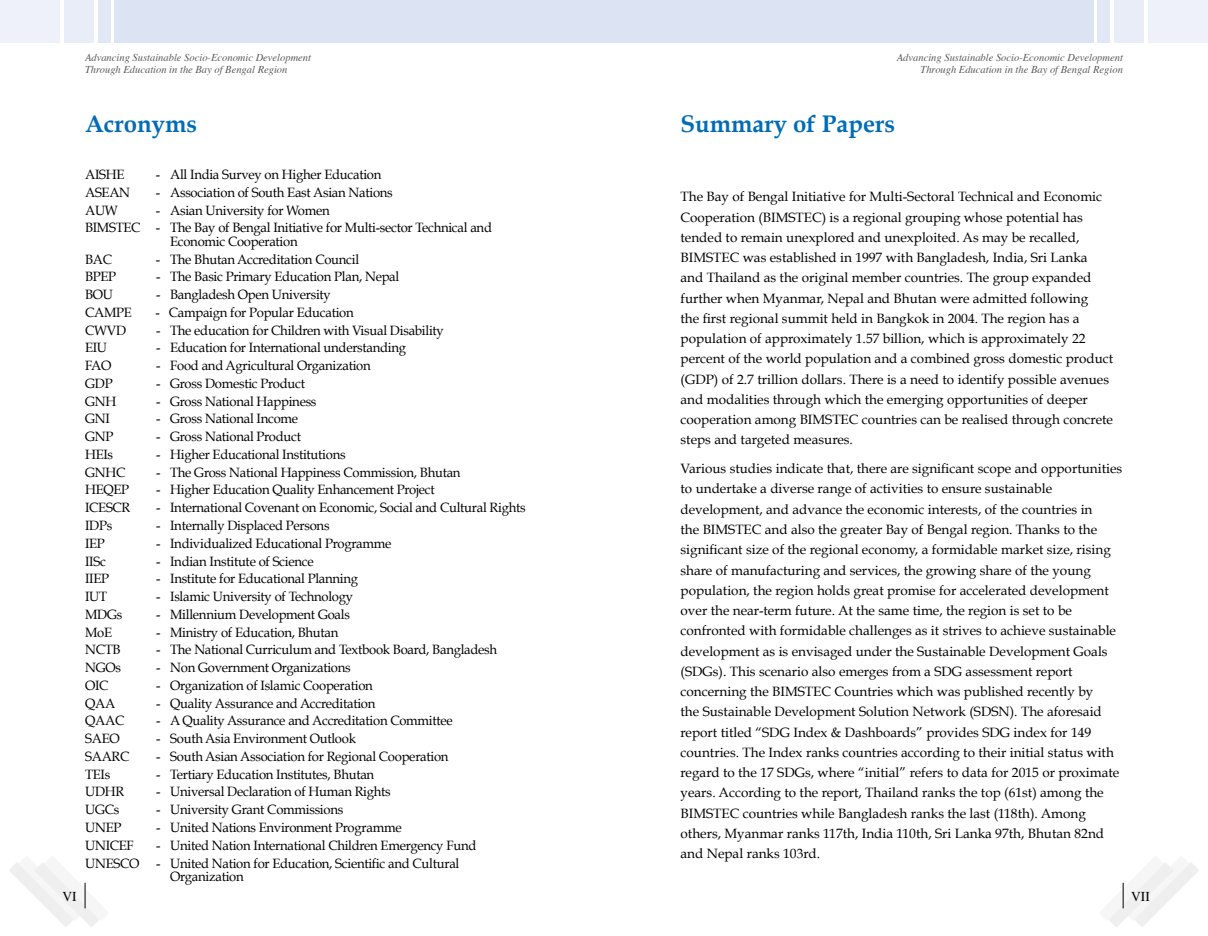
<style>
.page{position:relative;width:1208px;height:936px;background:#fff}
.page>*{position:absolute;margin:0;border:0;box-sizing:border-box;transform-origin:0 0}
.t1{font:700 24px "Book Antiqua";color:#006cb7}
.t2{font:13.5px/20.2px "Book Antiqua";color:#000}
.t3{font:13.5px/17.7px "Book Antiqua";letter-spacing:-.02em;color:#000}
.t4{font:13.5px "Times";color:#000}
.t5{font:italic 10.5px/12px "Times";color:#58595b;text-align:right}
</style>
<div class="page">
<div style="left:115px;top:0;width:489px;height:43px;background:#dce3f3"></div>
<div style="left:0;top:0;width:59px;height:43px;background:#eef1f9"></div>
<div style="left:64px;top:0;width:29px;height:43px;background:#e9edf7"></div>
<div style="left:98px;top:0;width:12px;height:43px;background:#e1e7f5"></div>
<div style="left:604px;top:0;width:489px;height:43px;background:#dce3f3"></div>
<div style="left:1148px;top:0;width:60px;height:43px;background:#eef1f9"></div>
<div style="left:1114px;top:0;width:30px;height:43px;background:#e9edf7"></div>
<div style="left:1097px;top:0;width:13px;height:43px;background:#e1e7f5"></div>
<svg style="left:9px;top:863px;width:90px;height:64px"></svg>
<svg style="left:1109px;top:863px;width:90px;height:64px"></svg>
<p class="t5" style="left:85px;top:51px;width:228px;text-align:left">Advancing Sustainable Socio-Economic Development<br>Through Education in the Bay of Bengal Region</p>
<p class="t5" style="left:897px;top:51px;width:228px">Advancing Sustainable Socio-Economic Development<br>Through Education in the Bay of Bengal Region</p>
<p class="t4" style="left:63px;top:883px;width:16px">VI</p>
<h1 class="t1" style="left:85px;top:110px;width:114px">Acronyms</h1>
<h1 class="t1" style="left:680px;top:110px;width:216px">Summary of Papers</h1>
<p class="t2" style="left:85px;top:164px;width:41px">AISHE</p>
<p class="t3" style="left:156px;top:165px;width:227px">- All India Survey on Higher Education</p>
<p class="t2" style="left:85px;top:182px;width:47px">ASEAN</p>
<p class="t3" style="left:156px;top:183px;width:238px">- Association of South East Asian Nations</p>
<p class="t2" style="left:85px;top:200px;width:34px">AUW</p>
<p class="t2" style="left:680px;top:186px;width:434px">The Bay of Bengal Initiative for Multi-Sectoral Technical and Economic Cooperation (BIMSTEC) is a regional grouping whose potential has tended to remain unexplored and unexploited. As may be recalled, BIMSTEC was established in 1997 with Bangladesh, India, Sri Lanka and Thailand as the original member countries. The group expanded further when Myanmar, Nepal and Bhutan were admitted following<br>the first regional summit held in Bangkok in 2004. The region has a population of approximately 1.57 billion, which is approximately 22 percent of the world population and a combined gross domestic product (GDP) of 2.7 trillion dollars. There is a need to identify possible avenues and modalities through which the emerging opportunities of deeper cooperation among BIMSTEC countries can be realised through concrete steps and targeted measures.</p>
<p class="t2" style="left:680px;top:458px;width:443px">Various studies indicate that, there are significant scope and opportunities to undertake a diverse range of activities to ensure sustainable development, and advance the economic interests, of the countries in<br>the BIMSTEC and also the greater Bay of Bengal region. Thanks to the significant size of the regional economy, a formidable market size, rising share of manufacturing and services, the growing share of the young population, the region holds great promise for accelerated development over the near-term future. At the same time, the region is set to be confronted with formidable challenges as it strives to achieve sustainable development as is envisaged under the Sustainable Development Goals (SDGs). This scenario also emerges from a SDG assessment report concerning the BIMSTEC Countries which was published recently by<br>the Sustainable Development Solution Network (SDSN). The aforesaid report titled “SDG Index &amp; Dashboards” provides SDG index for 149 countries. The Index ranks countries according to their initial status with regard to the 17 SDGs, where “initial” refers to data for 2015 or proximate years. According to the report, Thailand ranks the top (61st) among the BIMSTEC countries while Bangladesh ranks the last (118th). Among others, Myanmar ranks 117th, India 110th, Sri Lanka 97th, Bhutan 82nd and Nepal ranks 103rd.</p>
<p class="t3" style="left:85px;top:201px;width:408px;text-indent:71px">- Asian University for Women<br>BIMSTEC - The Bay of Bengal Initiative for Multi-sector Technical and</p>
<p class="t3" style="left:170px;top:232px;width:129px">Economic Cooperation</p>
<p class="t2" style="left:85px;top:249px;width:28px">BAC</p>
<p class="t3" style="left:156px;top:250px;width:205px">- The Bhutan Accreditation Council</p>
<p class="t2" style="left:85px;top:266px;width:33px">BPEP</p>
<p class="t3" style="left:156px;top:268px;width:245px">- The Basic Primary Education Plan, Nepal</p>
<p class="t2" style="left:85px;top:284px;width:29px">BOU</p>
<p class="t3" style="left:156px;top:285px;width:176px">- Bangladesh Open University</p>
<p class="t2" style="left:85px;top:302px;width:48px">CAMPE</p>
<p class="t3" style="left:156px;top:303px;width:200px">- Campaign for Popular Education</p>
<p class="t2" style="left:85px;top:320px;width:43px">CWVD</p>
<p class="t3" style="left:156px;top:321px;width:289px">- The education for Children with Visual Disability</p>
<p class="t2" style="left:85px;top:337px;width:24px">EIU</p>
<p class="t3" style="left:156px;top:339px;width:252px">- Education for International understanding</p>
<p class="t2" style="left:85px;top:355px;width:28px">FAO</p>
<p class="t3" style="left:156px;top:356px;width:216px">- Food and Agricultural Organization</p>
<p class="t2" style="left:85px;top:373px;width:29px">GDP</p>
<p class="t3" style="left:156px;top:374px;width:150px">- Gross Domestic Product</p>
<p class="t2" style="left:85px;top:391px;width:33px">GNH</p>
<p class="t3" style="left:156px;top:392px;width:162px">- Gross National Happiness</p>
<p class="t2" style="left:85px;top:408px;width:26px">GNI</p>
<p class="t3" style="left:156px;top:410px;width:144px">- Gross National Income</p>
<p class="t2" style="left:85px;top:426px;width:30px">GNP</p>
<p class="t3" style="left:156px;top:428px;width:146px">- Gross National Product</p>
<p class="t2" style="left:85px;top:444px;width:30px">HEIs</p>
<p class="t3" style="left:156px;top:445px;width:191px">- Higher Educational Institutions</p>
<p class="t2" style="left:85px;top:462px;width:42px">GNHC</p>
<p class="t3" style="left:156px;top:463px;width:306px">- The Gross National Happiness Commission, Bhutan</p>
<p class="t2" style="left:85px;top:479px;width:46px">HEQEP</p>
<p class="t3" style="left:156px;top:481px;width:280px">- Higher Education Quality Enhancement Project</p>
<p class="t2" style="left:85px;top:497px;width:47px">ICESCR</p>
<p class="t3" style="left:156px;top:499px;width:371px">- International Covenant on Economic, Social and Cultural Rights</p>
<p class="t2" style="left:85px;top:515px;width:29px">IDPs</p>
<p class="t3" style="left:156px;top:516px;width:175px">- Internally Displaced Persons</p>
<p class="t2" style="left:85px;top:533px;width:21px">IEP</p>
<p class="t3" style="left:156px;top:534px;width:237px">- Individualized Educational Programme</p>
<p class="t2" style="left:85px;top:550px;width:22px">IISc</p>
<p class="t3" style="left:156px;top:552px;width:159px">- Indian Institute of Science</p>
<p class="t2" style="left:85px;top:568px;width:25px">IIEP</p>
<p class="t3" style="left:156px;top:570px;width:204px">- Institute for Educational Planning</p>
<p class="t2" style="left:85px;top:586px;width:24px">IUT</p>
<p class="t3" style="left:156px;top:587px;width:199px">- Islamic University of Technology</p>
<p class="t2" style="left:85px;top:604px;width:39px">MDGs</p>
<p class="t3" style="left:156px;top:605px;width:195px">- Millennium Development Goals</p>
<p class="t2" style="left:85px;top:622px;width:29px">MoE</p>
<p class="t3" style="left:156px;top:623px;width:184px">- Ministry of Education, Bhutan</p>
<p class="t2" style="left:85px;top:639px;width:37px">NCTB</p>
<p class="t3" style="left:156px;top:641px;width:343px">- The National Curriculum and Textbook Board, Bangladesh</p>
<p class="t2" style="left:85px;top:657px;width:37px">NGOs</p>
<p class="t3" style="left:156px;top:658px;width:196px">- Non Government Organizations</p>
<p class="t2" style="left:85px;top:675px;width:25px">OIC</p>
<p class="t3" style="left:156px;top:676px;width:218px">- Organization of Islamic Cooperation</p>
<p class="t2" style="left:85px;top:693px;width:32px">QAA</p>
<p class="t3" style="left:156px;top:694px;width:221px">- Quality Assurance and Accreditation</p>
<p class="t2" style="left:85px;top:710px;width:41px">QAAC</p>
<p class="t3" style="left:156px;top:712px;width:298px">- A Quality Assurance and Accreditation Committee</p>
<p class="t2" style="left:85px;top:728px;width:36px">SAEO</p>
<p class="t3" style="left:156px;top:729px;width:201px">- South Asia Environment Outlook</p>
<p class="t2" style="left:85px;top:746px;width:46px">SAARC</p>
<p class="t3" style="left:156px;top:747px;width:294px">- South Asian Association for Regional Cooperation</p>
<p class="t2" style="left:85px;top:764px;width:27px">TEIs</p>
<p class="t3" style="left:156px;top:765px;width:220px">- Tertiary Education Institutes, Bhutan</p>
<p class="t2" style="left:85px;top:781px;width:41px">UDHR</p>
<p class="t3" style="left:156px;top:783px;width:236px">- Universal Declaration of Human Rights</p>
<p class="t2" style="left:85px;top:799px;width:36px">UGCs</p>
<p class="t3" style="left:156px;top:800px;width:189px">- University Grant Commissions</p>
<p class="t2" style="left:85px;top:817px;width:38px">UNEP</p>
<p class="t3" style="left:156px;top:818px;width:247px">- United Nations Environment Programme</p>
<p class="t2" style="left:85px;top:835px;width:50px">UNICEF</p>
<p class="t3" style="left:85px;top:836px;width:393px;text-indent:71px">- United Nation International Children Emergency Fund<br>UNESCO - United Nation for Education, Scientific and Cultural</p>
<p class="t3" style="left:170px;top:867px;width:75px">Organization</p>
<p class="t4" style="left:1131px;top:883px;width:20px">VII</p>
</div>
